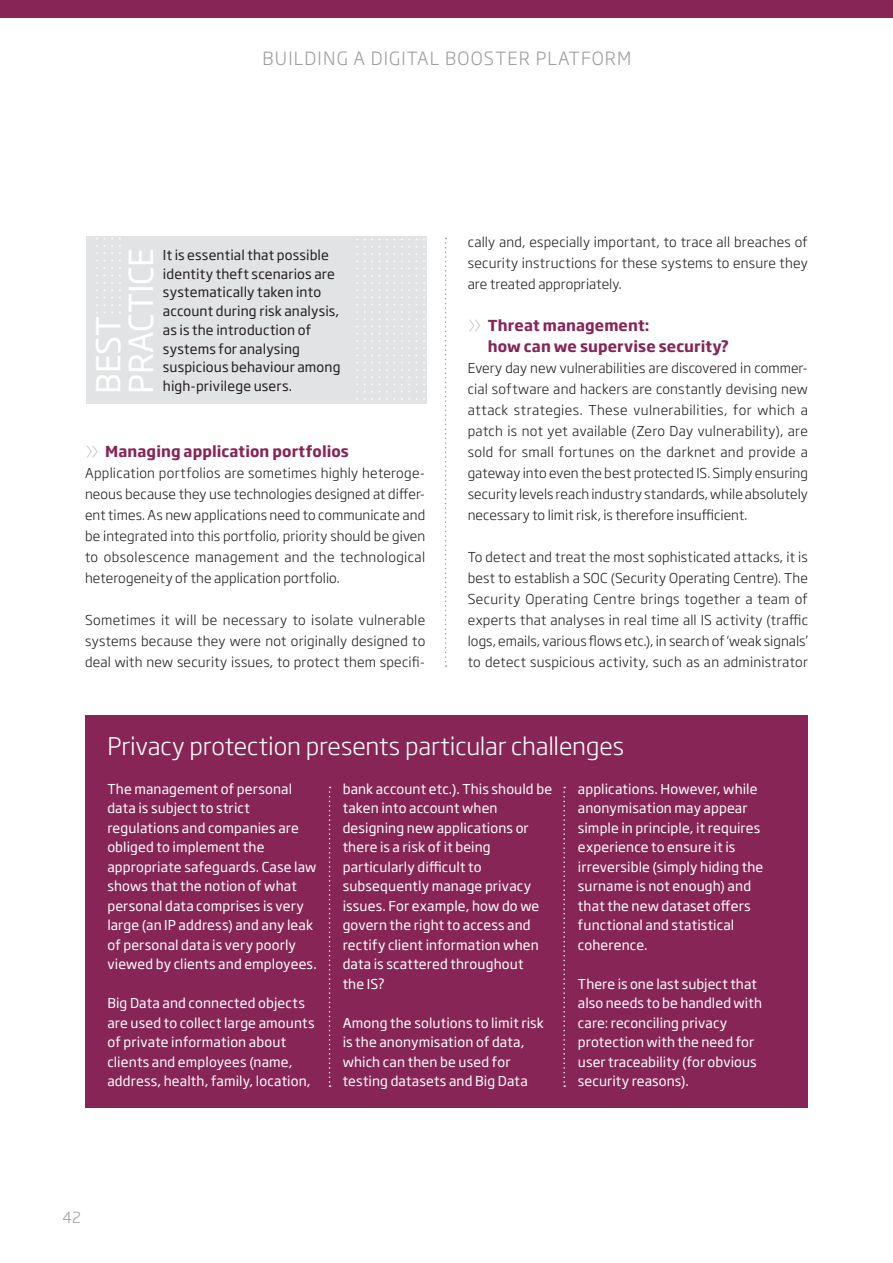
<style>
.page{position:relative;width:893px;height:1263px;background:#fff}
.page>*{position:absolute;margin:0;border:0;box-sizing:border-box;transform-origin:0 0}
.t1{font:32.7px/32.7px "Soho Gothic Pro";letter-spacing:-.01em;color:#fff}
.t2{font:300 24px "Soho Gothic Pro";letter-spacing:-.005em;color:#fff}
.t3{font:300 18px "Soho Gothic Pro";letter-spacing:.065em;color:#9d9fa1}
.t4{font:700 15px/21px "Soho Gothic Pro";letter-spacing:.005em;color:#872557}
.t5{font:300 15px "Soho Gothic Pro";color:#9d9fa1}
.t6{font:300 13.5px/21px "Soho Gothic Pro";letter-spacing:.01em;color:#231f20;text-align:justify}
.t7{font:13.5px/19.5px "Soho Gothic Pro";letter-spacing:.01em;color:#fff}
.t8{font:13.5px/18.8px "Soho Gothic Pro";letter-spacing:.01em;color:#231f20}
.s1{font-weight:100;font-size:28.5px;color:#9d9fa1}
</style>
<div class="page">
<svg style="left:445px;top:238px;width:2px;height:429px"></svg>
<div style="left:0;top:0;width:893px;height:17px;background:#872557"></div>
<div style="left:85px;top:716px;width:723px;height:392px;background:#872557"></div>
<svg style="left:329px;top:787px;width:2px;height:300px"></svg>
<svg style="left:563px;top:787px;width:2px;height:300px"></svg>
<div style="left:86px;top:237px;width:341px;height:167px;background:#e2e3e4"></div>
<img style="left:356px;top:239px;width:69px;height:161px">
<img style="left:95px;top:236px;width:26px;height:77px">
<h3 class="t3" style="left:263px;top:50px;width:370px">BUILDING A DIGITAL BOOSTER PLATFORM</h3>
<h1 class="t1" style="left:96px;top:394px;width:147px;rotate:-90deg">BEST<br>PRACTICE</h1>
<p class="t8" style="left:163px;top:247px;width:179px">It is essential that possible identity theft scenarios are systematically taken into account during risk analysis, as is the introduction of systems for analysing suspicious behaviour among</p>
<p class="t8" style="left:163px;top:379px;width:131px">high-privilege users.</p>
<p class="t4" style="left:85px;top:442px;width:265px"><span class="s1">»</span> Managing application portfolios</p>
<p class="t6" style="left:85px;top:463px;width:342px">Application portfolios are sometimes highly heteroge&shy;neous because they use technologies designed at differ&shy;ent times. As new applications need to communicate and be integrated into this portfolio, priority should be given to obsolescence management and the technological heterogeneity of the application portfolio.</p>
<p class="t6" style="left:85px;top:610px;width:342px">Sometimes it will be necessary to isolate vulnerable systems because they were not originally designed to deal with new security issues, to protect them specifi-</p>
<p class="t6" style="left:468px;top:232px;width:342px">cally and, especially important, to trace all breaches of security instructions for these systems to ensure they are treated appropriately.</p>
<p class="t4" style="left:488px;top:316px;width:243px;text-indent:-20px"><span class="s1">»</span> Threat management:<br>how can we supervise security?</p>
<p class="t6" style="left:468px;top:358px;width:342px">Every day new vulnerabilities are discovered in commer&shy;cial software and hackers are constantly devising new attack strategies. These vulnerabilities, for which a patch is not yet available (Zero Day vulnerability), are sold for small fortunes on the darknet and provide a gateway into even the best protected IS. Simply ensuring security levels reach industry standards, while absolutely necessary to limit risk, is therefore insufficient.</p>
<p class="t6" style="left:468px;top:547px;width:342px">To detect and treat the most sophisticated attacks, it is best to establish a SOC (Security Operating Centre). The Security Operating Centre brings together a team of experts that analyses in real time all IS activity (traffic logs, emails, various flows etc.), in search of ‘weak signals’ to detect suspicious activity, such as an administrator</p>
<h2 class="t2" style="left:107px;top:735px;width:518px">Privacy protection presents particular challenges</h2>
<p class="t7" style="left:107px;top:781px;width:211px">The management of personal data is subject to strict regulations and companies are obliged to implement the appropriate safeguards. Case law shows that the notion of what personal data comprises is very large (an IP address) and any leak of personal data is very poorly viewed by clients and employees.</p>
<p class="t7" style="left:107px;top:995px;width:209px">Big Data and connected objects are used to collect large amounts of private information about clients and employees (name, address, health, family, location,</p>
<p class="t7" style="left:578px;top:781px;width:187px">applications. However, while anonymisation may appear simple in principle, it requires experience to ensure it is irreversible (simply hiding the surname is not enough) and that the new dataset offers functional and statistical coherence.</p>
<p class="t7" style="left:578px;top:976px;width:186px">There is one last subject that also needs to be handled with care: reconciling privacy protection with the need for user traceability (for obvious security reasons).</p>
<p class="t7" style="left:343px;top:781px;width:211px">bank account etc.). This should be taken into account when designing new applications or there is a risk of it being particularly difficult to subsequently manage privacy issues. For example, how do we govern the right to access and rectify client information when data is scattered throughout<br>the IS?</p>
<p class="t7" style="left:343px;top:1015px;width:203px">Among the solutions to limit risk is the anonymisation of data, which can then be used for testing datasets and Big Data</p>
<p class="t5" style="left:62px;top:1211px;width:20px">42</p>
</div>
